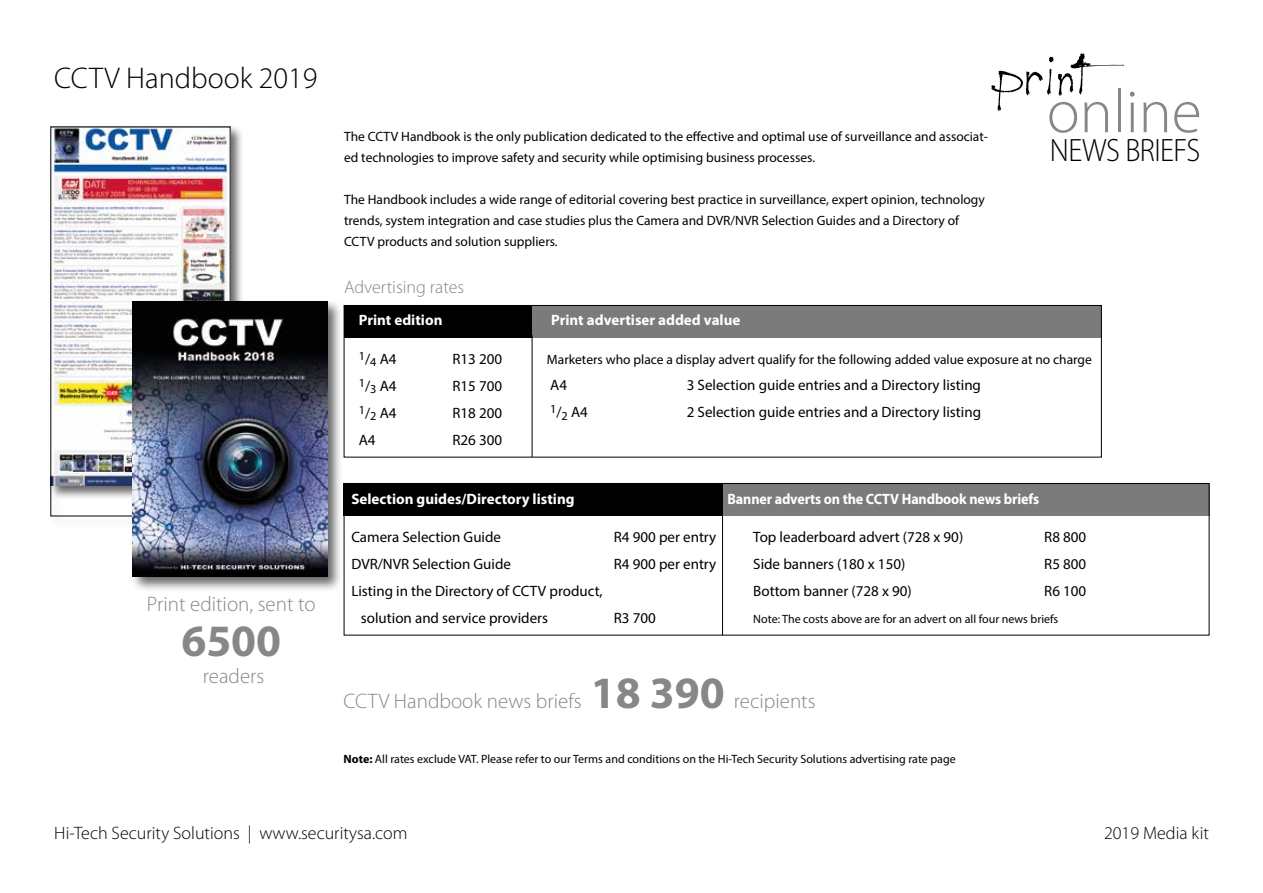
<style>
.page{position:relative;width:1263px;height:893px;background:#fff}
.page>*{position:absolute;margin:0;border:0;box-sizing:border-box;transform-origin:0 0}
.t1{font:85.8px "Jellyka le Grand Saut Textual";color:#000}
.t2{font:300 61.65px "Myriad Pro";color:#878787}
.t3{font:700 45px "Myriad Pro";color:#878787}
.t4{font:300 32.55px "Myriad Pro";letter-spacing:-.02em;color:#000;scale:.92 1}
.t5{font:300 30px "Myriad Pro";color:#000}
.t6{font:300 21px "Myriad Pro";color:#878787}
.t7{font:300 18px "Myriad Pro";color:#000}
.t8{font:300 18px "Myriad Pro";color:#878787}
.t9{font:15px/27px "Myriad Pro";color:#000}
.t10{font:700 15px "Myriad Pro";color:#fff}
.t11{font:700 15px "Myriad Pro";color:#fff;scale:.94 1}
.t12{font:13.5px/21px "Myriad Pro";color:#000}
.t13{font:12px "Myriad Pro";color:#000}
.s1{font-weight:700;font-size:45px}
.s2{font-weight:700}
</style>
<div class="page">
<div style="left:48px;top:125px;width:196px;height:405px;background:#000;opacity:.6"></div>
<img style="left:53px;top:129px;width:175px;height:357px">
<div style="left:130px;top:299px;width:213px;height:294px;background:#000;opacity:.6"></div>
<img style="left:133px;top:301px;width:194px;height:276px">
<div style="left:344px;top:305px;width:188px;height:32px;background:#000"></div>
<div style="left:343px;top:483px;width:380px;height:32px;background:#000"></div>
<div style="left:723px;top:483px;width:486px;height:32px;background:#7c7b7b"></div>
<div style="left:532px;top:305px;width:569px;height:32px;background:#7c7b7b"></div>
<div style="left:344px;top:305px;width:757px;height:152px;border:1px solid #000"></div>
<div style="left:344px;top:483px;width:865px;height:152px;border:1px solid #000"></div>
<hr style="left:532px;top:335px;width:1px;height:122px;background:#000">
<hr style="left:722px;top:515px;width:1px;height:120px;background:#000">
<h3 class="t5" style="left:54px;top:61px;width:265px">CCTV Handbook 2019</h3>
<h3 class="t6" style="left:147px;top:592px;width:170px">Print edition, sent to</h3>
<h3 class="t3" style="left:181px;top:615px;width:101px">6500</h3>
<h3 class="t6" style="left:203px;top:664px;width:63px">readers</h3>
<h1 class="t1" style="left:989px;top:33px;width:142px">print</h1>
<h3 class="t4" style="left:1050px;top:132px;width:165px">NEWS BRIEFS</h3>
<h2 class="t2" style="left:1047px;top:78px;width:156px">online</h2>
<p class="t12" style="left:344px;top:126px;width:645px">The CCTV Handbook is the only publication dedicated to the effective and optimal use of surveillance and associat&shy;ed technologies to improve safety and security while optimising business processes.</p>
<p class="t12" style="left:344px;top:189px;width:642px">The Handbook includes a wide range of editorial covering best practice in surveillance, expert opinion, technology trends, system integration and case studies plus the Camera and DVR/NVR Selection Guides and a Directory of<br>CCTV products and solution suppliers.</p>
<h3 class="t8" style="left:344px;top:277px;width:122px">Advertising rates</h3>
<p class="t10" style="left:359px;top:311px;width:85px">Print edition</p>
<p class="t9" style="left:359px;top:345px;width:39px"><sup>1</sup>/<sub>4</sub> A4</p>
<p class="t9" style="left:452px;top:345px;width:51px">R13 200</p>
<p class="t9" style="left:359px;top:372px;width:39px"><sup>1</sup>/<sub>3</sub> A4</p>
<p class="t9" style="left:452px;top:372px;width:51px">R15 700</p>
<p class="t9" style="left:359px;top:399px;width:39px"><sup>1</sup>/<sub>2</sub> A4</p>
<p class="t9" style="left:452px;top:399px;width:51px">R18 200</p>
<p class="t9" style="left:359px;top:426px;width:18px">A4</p>
<p class="t9" style="left:452px;top:426px;width:51px">R26 300</p>
<p class="t10" style="left:551px;top:311px;width:191px">Print advertiser added value</p>
<p class="t12" style="left:547px;top:348px;width:546px">Marketers who place a display advert qualify for the following added value exposure at no charge</p>
<p class="t9" style="left:550px;top:372px;width:18px">A4</p>
<p class="t9" style="left:687px;top:372px;width:296px">3 Selection guide entries and a Directory listing</p>
<p class="t9" style="left:550px;top:399px;width:39px"><sup>1</sup>/<sub>2</sub> A4</p>
<p class="t9" style="left:687px;top:399px;width:296px">2 Selection guide entries and a Directory listing</p>
<p class="t10" style="left:351px;top:490px;width:225px">Selection guides/Directory listing</p>
<p class="t11" style="left:727px;top:490px;width:333px">Banner adverts on the CCTV Handbook news briefs</p>
<p class="t9" style="left:351px;top:523px;width:151px">Camera Selection Guide</p>
<p class="t9" style="left:614px;top:523px;width:104px">R4 900 per entry</p>
<p class="t9" style="left:351px;top:550px;width:161px">DVR/NVR Selection Guide</p>
<p class="t9" style="left:614px;top:550px;width:104px">R4 900 per entry</p>
<p class="t9" style="left:361px;top:577px;width:243px;text-indent:-10px">Listing in the Directory of CCTV product, solution and service providers</p>
<p class="t9" style="left:614px;top:604px;width:44px">R3 700</p>
<p class="t9" style="left:753px;top:523px;width:211px">Top leaderboard advert (728 x 90)</p>
<p class="t9" style="left:1044px;top:523px;width:44px">R8 800</p>
<p class="t9" style="left:753px;top:550px;width:154px">Side banners (180 x 150)</p>
<p class="t9" style="left:1044px;top:550px;width:44px">R5 800</p>
<p class="t9" style="left:753px;top:577px;width:160px">Bottom banner (728 x 90)</p>
<p class="t9" style="left:1044px;top:577px;width:44px">R6 100</p>
<p class="t13" style="left:753px;top:611px;width:307px">Note: The costs above are for an advert on all four news briefs</p>
<h3 class="t6" style="left:343px;top:689px;width:474px">CCTV Handbook news briefs <span class="s1">18 390</span> recipients</h3>
<p class="t13" style="left:343px;top:751px;width:614px"><span class="s2">Note:</span> All rates exclude VAT. Please refer to our Terms and conditions on the Hi-Tech Security Solutions advertising rate page</p>
<h3 class="t7" style="left:54px;top:823px;width:355px">Hi-Tech Security Solutions | www.securitysa.com</h3>
<h3 class="t7" style="left:1104px;top:823px;width:106px">2019 Media kit</h3>
</div>
